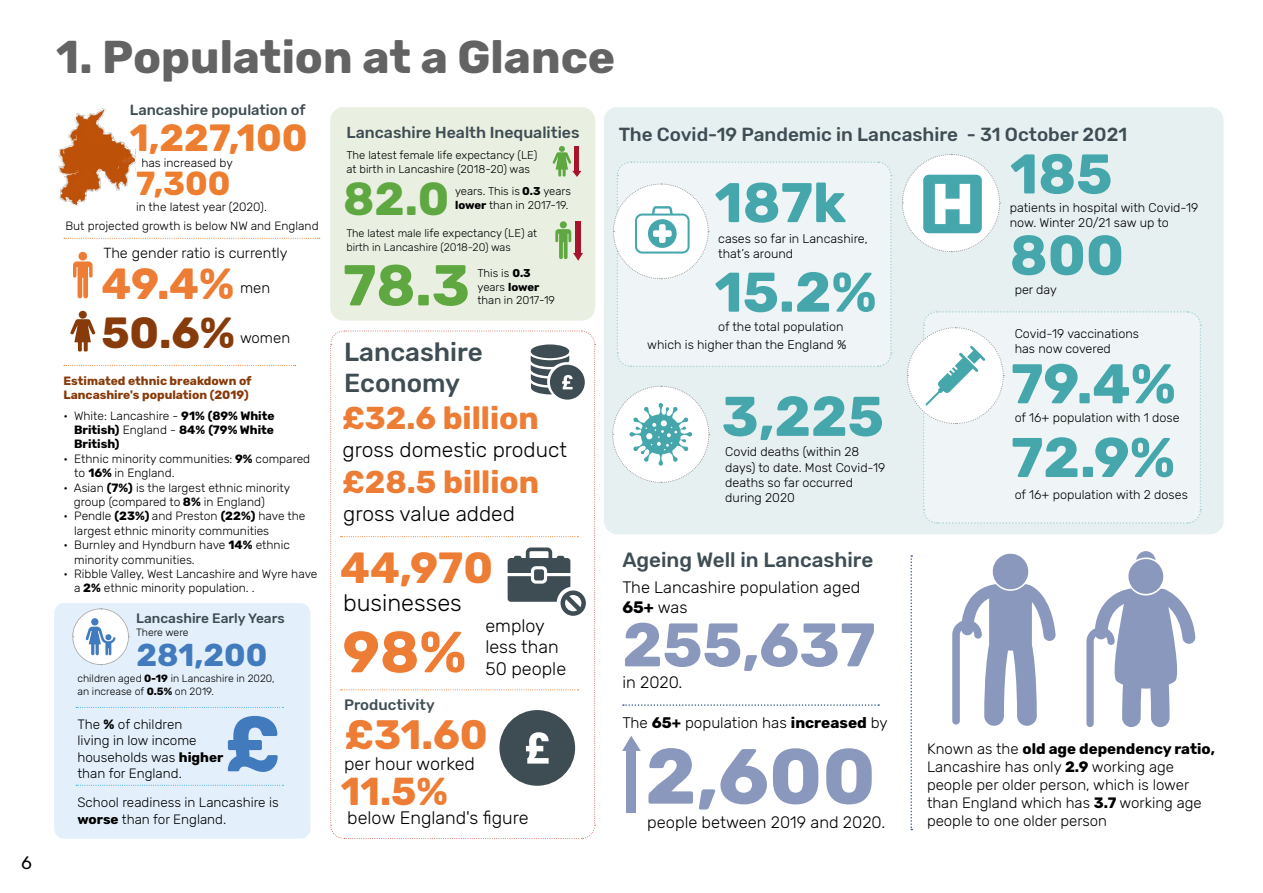
<style>
.page{position:relative;width:1263px;height:893px;background:#fff}
.page>*{position:absolute;margin:0;border:0;box-sizing:border-box;transform-origin:0 0}
.t1{font:700 78px "Rubik";color:#8998bc}
.t2{font:700 77.85px "Rubik";color:#427bbd}
.t3{font:700 61.35px "Rubik";color:#8998bc}
.t4{font:700 57.9px "Rubik";color:#ed7d35}
.t5{font:700 57.45px "Rubik";color:#5fa841}
.t6{font:700 55.8px/81.3px "Rubik";color:#45a7ac}
.t7{font:700 46.2px "Rubik";color:#5fa841}
.t8{font:700 45.75px "Rubik";color:#636363}
.t9{font:700 43.35px "Rubik";color:#ed7d35}
.t10{font:700 43.35px "Rubik";color:#873b0a}
.t11{font:700 40.95px "Rubik";color:#ed7d35}
.t12{font:700 38.85px "Rubik";color:#ed7d35}
.t13{font:700 37.8px "Rubik";color:#ed7e2f}
.t14{font:700 33.15px "Rubik";color:#ed7e2f}
.t15{font:700 31.5px/64.2px "Rubik";color:#ed7d35}
.t16{font:700 31.5px "Rubik";color:#427bbd}
.t17{font:500 25.95px/31.2px "Rubik";color:#3e4d54}
.t18{font:300 23.55px "Rubik";color:#000}
.t19{font:300 21px "Rubik";color:#000}
.t20{font:500 20.55px "Rubik";color:#3e4d54}
.t21{font:500 18.9px "Rubik";color:#3e4d54}
.t22{font:300 18px/21.6px "Rubik";color:#000}
.t23{font:18px "Rubik";color:#000}
.t24{font:300 16.5px/19.8px "Rubik";color:#000}
.t25{font:500 15.9px "Rubik";color:#3e4d54}
.t26{font:300 15.3px "Rubik";color:#000}
.t27{font:300 15px/18px "Rubik";color:#000}
.t28{font:500 15px "Rubik";color:#3e4d54}
.t29{font:500 14.7px "Rubik";color:#3e4d54}
.t30{font:300 14.55px "Rubik";color:#000}
.t31{font:500 13.65px "Rubik";color:#3e4d54}
.t32{font:300 13.5px/16.2px "Rubik";color:#000}
.t33{font:300 12.6px/15.1px "Rubik";color:#000}
.t34{font:300 12px/14.4px "Rubik";color:#000}
.t35{font:700 12px/14.4px "Rubik";color:#000;text-align:justify}
.t36{font:700 12px/14.4px "Rubik";color:#873b0a}
.t37{font:300 11.25px/13.6px "Rubik";color:#000}
.t38{font:300 10.95px "Rubik";color:#000}
.t39{font:300 10.5px/12.6px "Rubik";color:#000}
.s1{font-weight:300}
.s2{font-weight:700}
.s3{font-size:10.95px}
</style>
<div class="page">
<div style="left:604px;top:107px;width:620px;height:427px;background:#e6f0f1;border-radius:13px"></div>
<div style="left:54px;top:603px;width:256px;height:236px;background:#e3f0fb;border-radius:10px"></div>
<div style="left:330px;top:107px;width:265px;height:214px;background:#eaf0e1;border-radius:13px"></div>
<div style="left:78px;top:252px;width:9px;height:9px;background:#ed7d35;border-radius:50%"></div>
<svg style="left:73px;top:261px;width:20px;height:37px"></svg>
<div style="left:79px;top:311px;width:8px;height:8px;background:#873b0a;border-radius:50%"></div>
<svg style="left:70px;top:319px;width:25px;height:33px"></svg>
<svg style="left:64px;top:365px;width:232px;height:1px"></svg>
<svg style="left:76px;top:707px;width:207px;height:1px"></svg>
<svg style="left:76px;top:785px;width:207px;height:1px"></svg>
<svg style="left:64px;top:238px;width:256px;height:1px"></svg>
<div style="left:560px;top:221px;width:7px;height:7px;background:#5fa841;border-radius:50%"></div>
<div style="left:575px;top:221px;width:6px;height:32px;background:#a9132a"></div>
<svg style="left:555px;top:229px;width:28px;height:32px"></svg>
<svg style="left:552px;top:146px;width:29px;height:31px"></svg>
<svg style="left:952px;top:553px;width:104px;height:173px"></svg>
<svg style="left:1086px;top:551px;width:109px;height:176px"></svg>
<div style="left:627px;top:751px;width:9px;height:61px;background:#8998bc"></div>
<svg style="left:622px;top:736px;width:19px;height:15px"></svg>
<svg style="left:623px;top:704px;width:256px;height:2px"></svg>
<svg style="left:902px;top:154px;width:98px;height:99px"></svg>
<svg style="left:907px;top:311px;width:295px;height:213px"></svg>
<svg style="left:613px;top:161px;width:279px;height:206px"></svg>
<svg style="left:612px;top:385px;width:98px;height:98px"></svg>
<img style="left:58px;top:108px;width:78px;height:98px">
<div style="left:68px;top:145px;width:61px;height:28px;background:#be5108"></div>
<svg style="left:330px;top:330px;width:266px;height:509px"></svg>
<svg style="left:910px;top:555px;width:2px;height:275px"></svg>
<svg style="left:72px;top:608px;width:57px;height:57px"></svg>
<h3 class="t23" style="left:21px;top:852px;width:12px">6</h3>
<h3 class="t8" style="left:56px;top:31px;width:560px">1. Population at a Glance</h3>
<p class="t29" style="left:130px;top:102px;width:177px">Lancashire population of</p>
<h3 class="t13" style="left:130px;top:115px;width:179px">1,227,100</h3>
<p class="t34" style="left:141px;top:155px;width:93px">has increased by</p>
<h3 class="t14" style="left:136px;top:164px;width:96px">7,300</h3>
<p class="t34" style="left:65px;top:198px;width:255px;line-height:18.9px;text-indent:71px">in the latest year (2020).<br>But projected growth is below NW and England</p>
<p class="t30" style="left:104px;top:245px;width:185px">The gender ratio is currently</p>
<h3 class="t9" style="left:101px;top:258px;width:134px">49.4%</h3>
<h3 class="t10" style="left:101px;top:307px;width:135px">50.6%</h3>
<p class="t27" style="left:240px;top:279px;width:32px">men</p>
<p class="t27" style="left:240px;top:329px;width:52px">women</p>
<p class="t36" style="left:63px;top:374px;width:190px">Estimated ethnic breakdown of<br>Lancashire's population (2019)</p>
<p class="t35" style="left:74px;top:408px;width:202px;text-indent:-11px"><span class="s1">• White: Lancashire -</span> 91% (89% White British) <span class="s1">England -</span> 84% (79% White British)</p>
<p class="t34" style="left:74px;top:452px;width:237px;text-indent:-11px">• Ethnic minority communities: <span class="s2">9%</span> compared to <span class="s2">16%</span> in England.</p>
<p class="t34" style="left:74px;top:480px;width:218px;text-indent:-10px">• Asian <span class="s2">(7%)</span> is the largest ethnic minority group (compared to <span class="s2">8%</span> in England)</p>
<p class="t34" style="left:74px;top:509px;width:233px;text-indent:-11px">• Pendle <span class="s2">(23%)</span> and Preston <span class="s2">(22%)</span> have the largest ethnic minority communities</p>
<p class="t34" style="left:74px;top:538px;width:217px;text-indent:-11px">• Burnley and Hyndburn have <span class="s2">14%</span> ethnic minority communities.</p>
<p class="t34" style="left:74px;top:567px;width:245px;text-indent:-11px">• Ribble Valley, West Lancashire and Wyre have a <span class="s2">2%</span> ethnic minority population. .</p>
<p class="t31" style="left:136px;top:610px;width:150px">Lancashire Early Years</p>
<p class="t39" style="left:136px;top:626px;width:54px">There were</p>
<h3 class="t16" style="left:136px;top:636px;width:132px">281,200</h3>
<p class="t39" style="left:77px;top:672px;width:199px">children aged <span class="s2">0-19</span> in Lancashire in 2020, an increase of <span class="s2">0.5%</span> on 2019.</p>
<p class="t32" style="left:77px;top:717px;width:147px">The <span class="s2">%</span> of children<br>living in low income households was <span class="s2">higher </span>than for England.</p>
<h2 class="t2" style="left:225px;top:699px;width:58px">£</h2>
<p class="t32" style="left:77px;top:795px;width:203px">School readiness in Lancashire is <span class="s2">worse</span> than for England.</p>
<h3 class="t25" style="left:347px;top:123px;width:234px">Lancashire Health Inequalities</h3>
<h3 class="t21" style="left:619px;top:124px;width:510px">The Covid-19 Pandemic in Lancashire - 31 October 2021</h3>
<p class="t37" style="left:347px;top:149px;width:192px">The latest female life expectancy (LE) at birth in Lancashire (2018-20) was</p>
<p class="t37" style="left:455px;top:185px;width:117px">years. This is <span class="s2">0.3</span> years</p>
<h3 class="t6" style="left:1010px;top:135px;width:116px">185<br>800</h3>
<h3 class="t7" style="left:343px;top:172px;width:108px">82.0</h3>
<h3 class="t6" style="left:715px;top:160px;width:164px;line-height:89.6px">187k<br>15.2%</h3>
<p class="t37" style="left:455px;top:198px;width:115px"><span class="s2">lower</span> than in 2017-19.</p>
<p class="t37" style="left:346px;top:227px;width:192px"><span class="s3">The latest male</span> life expectancy (LE) <span class="s3">at</span></p>
<p class="t38" style="left:346px;top:241px;width:166px">birth in Lancashire (2018-20) was</p>
<p class="t37" style="left:477px;top:267px;width:63px">This is <span class="s2">0.3 </span>years <span class="s2">lower</span></p>
<p class="t33" style="left:1010px;top:201px;width:190px">patients in hospital with Covid-19 now. Winter 20/21 saw up to</p>
<p class="t33" style="left:718px;top:231px;width:151px">cases so far in Lancashire, that’s around</p>
<h3 class="t5" style="left:343px;top:252px;width:128px">78.3</h3>
<p class="t33" style="left:1015px;top:283px;width:44px">per day</p>
<p class="t37" style="left:477px;top:294px;width:79px">than in 2017-19</p>
<h3 class="t17" style="left:344px;top:337px;width:140px">Lancashire<br>Economy</h3>
<h3 class="t15" style="left:342px;top:387px;width:199px">£32.6 billion £28.5 billion</h3>
<h3 class="t19" style="left:342px;top:438px;width:226px">gross domestic product</h3>
<h3 class="t19" style="left:343px;top:502px;width:173px">gross value added</h3>
<h3 class="t9" style="left:340px;top:542px;width:154px">44,970</h3>
<h3 class="t18" style="left:343px;top:590px;width:120px">businesses</h3>
<h3 class="t4" style="left:342px;top:618px;width:125px">98%</h3>
<p class="t28" style="left:344px;top:696px;width:92px">Productivity</p>
<h3 class="t22" style="left:485px;top:615px;width:82px">employ less than<br>50 people</h3>
<h3 class="t11" style="left:344px;top:711px;width:145px">£31.60</h3>
<h3 class="t22" style="left:344px;top:753px;width:132px">per hour worked</h3>
<h3 class="t12" style="left:341px;top:769px;width:109px">11.5%</h3>
<h3 class="t22" style="left:347px;top:808px;width:183px">below England's figure</h3>
<p class="t33" style="left:718px;top:320px;width:127px">of the total population</p>
<p class="t33" style="left:647px;top:337px;width:201px">which is higher than the England %</p>
<h3 class="t6" style="left:722px;top:377px;width:164px">3,225</h3>
<p class="t33" style="left:725px;top:445px;width:162px">Covid deaths (within 28 days) to date. Most Covid-19 deaths so far occurred during 2020</p>
<h3 class="t20" style="left:622px;top:548px;width:252px">Ageing Well in Lancashire</h3>
<h3 class="t24" style="left:622px;top:578px;width:239px">The Lancashire population aged<br><span class="s2">65+</span> was</h3>
<h3 class="t3" style="left:622px;top:609px;width:255px">255,637</h3>
<h3 class="t24" style="left:622px;top:673px;width:62px">in 2020.</h3>
<p class="t26" style="left:622px;top:714px;width:267px">The <span class="s2">65+</span> population has <span class="s2">increased</span> by</p>
<p class="t33" style="left:1015px;top:326px;width:126px">Covid-19 vaccinations has now covered</p>
<h3 class="t6" style="left:1011px;top:349px;width:166px;line-height:73.7px">79.4%<br>72.9%</h3>
<p class="t33" style="left:1015px;top:411px;width:166px">of 16+ population with 1 dose</p>
<p class="t33" style="left:1015px;top:487px;width:175px">of 16+ population with 2 doses</p>
<p class="t27" style="left:927px;top:740px;width:289px">Known as the <span class="s2">old age dependency ratio, </span>Lancashire has only <span class="s2">2.9</span> working age people per older person, which is lower than England which has <span class="s2">3.7</span> working age</p>
<h1 class="t1" style="left:645px;top:731px;width:232px">2,600</h1>
<h3 class="t24" style="left:647px;top:813px;width:240px">people between 2019 and 2020.</h3>
<p class="t27" style="left:927px;top:812px;width:182px">people to one older person</p>
</div>
